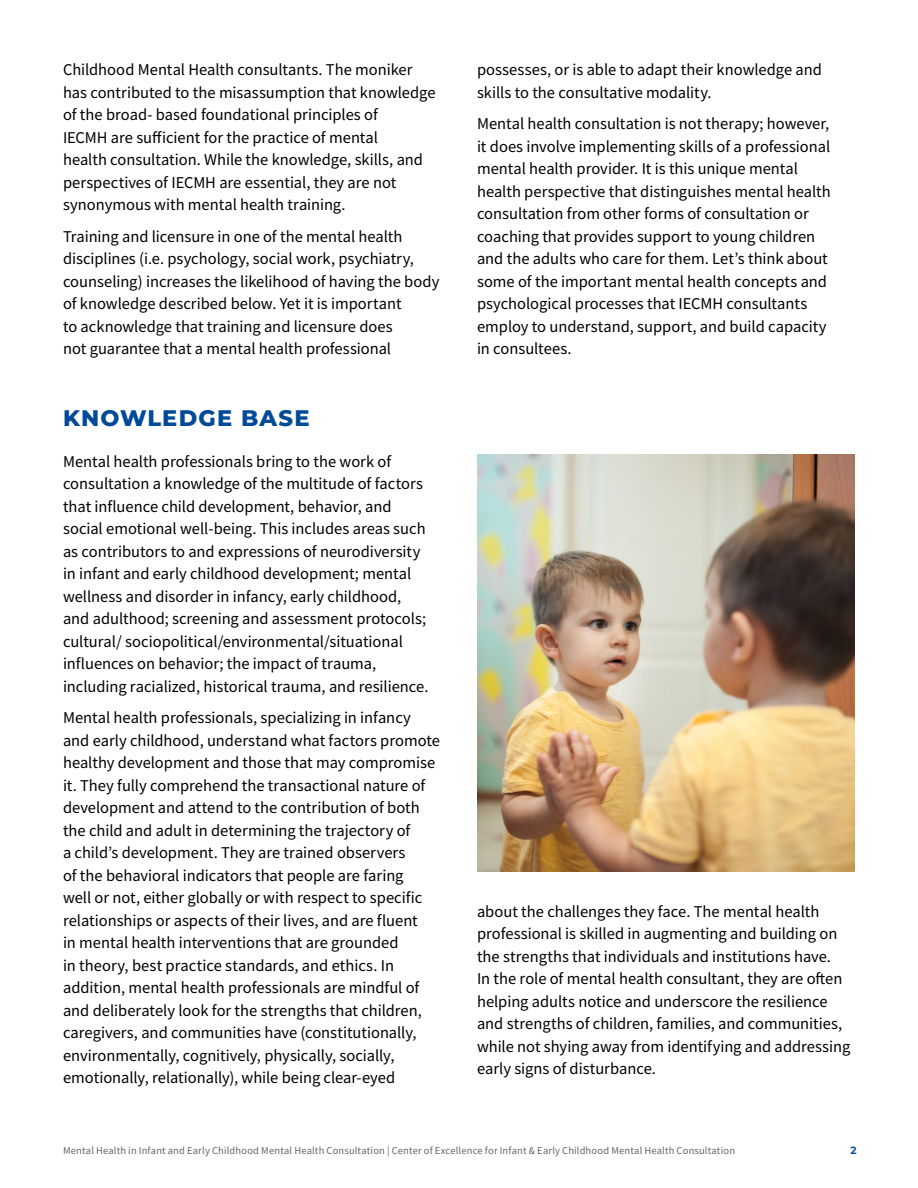
<style>
.page{position:relative;width:918px;height:1188px;background:#fff}
.page>*{position:absolute;margin:0;border:0;box-sizing:border-box;transform-origin:0 0}
.H1{font:100 22.5px "Montserrat";letter-spacing:.055em;color:#004a98}
.Body{font:16.5px/22.5px "Source Sans Variable";color:#000}
.t1{font:10.5px "Source Sans Variable";letter-spacing:.015em;color:#666}
.t2{font:100 10.5px "Montserrat";color:#174f99}
</style>
<div class="page">
<img style="left:477px;top:455px;width:378px;height:416px">
<p class="Body" style="left:63px;top:59px;width:374px">Childhood Mental Health consultants. The moniker has contributed to the misassumption that knowledge of the broad- based foundational principles of<br>IECMH are sufficient for the practice of mental<br>health consultation. While the knowledge, skills, and perspectives of IECMH are essential, they are not synonymous with mental health training.</p>
<p class="Body" style="left:63px;top:225px;width:378px">Training and licensure in one of the mental health disciplines (i.e. psychology, social work, psychiatry, counseling) increases the likelihood of having the body of knowledge described below. Yet it is important<br>to acknowledge that training and licensure does<br>not guarantee that a mental health professional</p>
<p class="H1" style="left:63px;top:403px;width:248px">KNOWLEDGE BASE</p>
<p class="Body" style="left:63px;top:450px;width:367px">Mental health professionals bring to the work of consultation a knowledge of the multitude of factors that influence child development, behavior, and social emotional well-being. This includes areas such as contributors to and expressions of neurodiversity in infant and early childhood development; mental wellness and disorder in infancy, early childhood, and adulthood; screening and assessment protocols; cultural/ sociopolitical/environmental/situational influences on behavior; the impact of trauma, including racialized, historical trauma, and resilience.</p>
<p class="Body" style="left:63px;top:707px;width:379px">Mental health professionals, specializing in infancy and early childhood, understand what factors promote healthy development and those that may compromise it. They fully comprehend the transactional nature of development and attend to the contribution of both the child and adult in determining the trajectory of<br>a child’s development. They are trained observers<br>of the behavioral indicators that people are faring<br>well or not, either globally or with respect to specific relationships or aspects of their lives, and are fluent<br>in mental health interventions that are grounded<br>in theory, best practice standards, and ethics. In addition, mental health professionals are mindful of and deliberately look for the strengths that children, caregivers, and communities have (constitutionally, environmentally, cognitively, physically, socially, emotionally, relationally), while being clear-eyed</p>
<p class="Body" style="left:477px;top:59px;width:347px">possesses, or is able to adapt their knowledge and skills to the consultative modality.</p>
<p class="Body" style="left:477px;top:113px;width:355px">Mental health consultation is not therapy; however, it does involve implementing skills of a professional mental health provider. It is this unique mental health perspective that distinguishes mental health consultation from other forms of consultation or coaching that provides support to young children and the adults who care for them. Let’s think about some of the important mental health concepts and psychological processes that IECMH consultants employ to understand, support, and build capacity in consultees.</p>
<p class="Body" style="left:477px;top:900px;width:375px">about the challenges they face. The mental health professional is skilled in augmenting and building on the strengths that individuals and institutions have.<br>In the role of mental health consultant, they are often helping adults notice and underscore the resilience and strengths of children, families, and communities, while not shying away from identifying and addressing early signs of disturbance.</p>
<p class="t1" style="left:63px;top:1144px;width:674px">Mental Health in Infant and Early Childhood Mental Health Consultation | Center of Excellence for Infant &amp; Early Childhood Mental Health Consultation</p>
<p class="t2" style="left:851px;top:1143px;width:8px">2</p>
</div>
